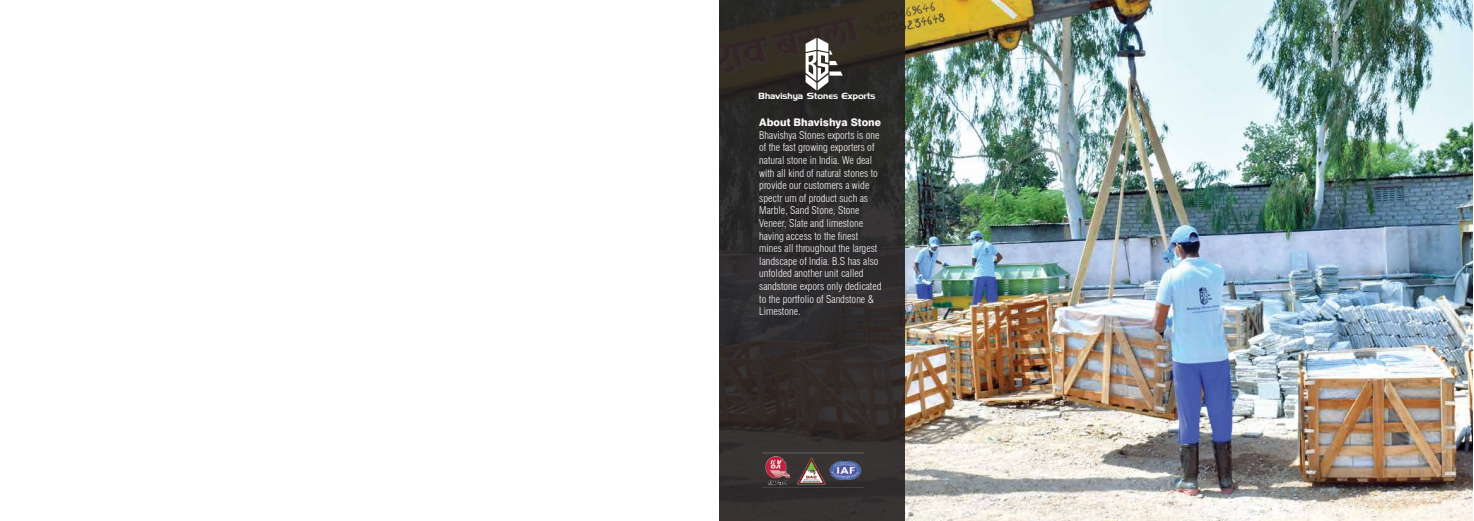
<style>
.page{position:relative;width:1474px;height:521px;background:#fff}
.page>*{position:absolute;margin:0;border:0;box-sizing:border-box;transform-origin:0 0}
.t1{font:300 condensed 10.5px/12.6px "Swiss 721 BT";color:#fefafc}
.t2{font:800 10.5px "Swiss 721 BT";color:#fefafc}
.t3{font:8.84px "Denmark";color:#fff}
</style>
<div class="page">
<img style="left:904px;top:0;width:568px;height:521px">
<div style="left:719px;top:0;width:185px;height:521px;background:#2e2b29"></div>
<svg style="left:805px;top:38px;width:37px;height:52px"></svg>
<img style="left:762px;top:451px;width:101px;height:37px">
<p class="t3" style="left:758px;top:91px;width:118px">Bhavishya Stones Exports</p>
<p class="t2" style="left:759px;top:116px;width:123px">About Bhavishya Stone</p>
<p class="t1" style="left:759px;top:129px;width:124px">Bhavishya Stones exports is one of the fast growing exporters of natural stone in India. We deal with all kind of natural stones to provide our customers a wide spectr um of product such as<br>Marble, Sand Stone, Stone<br>Veneer, Slate and limestone having access to the finest mines all throughout the largest landscape of India. B.S has also unfolded another unit called sandstone expors only dedicated to the portfolio of Sandstone &amp;<br>Limestone.</p>
</div>
